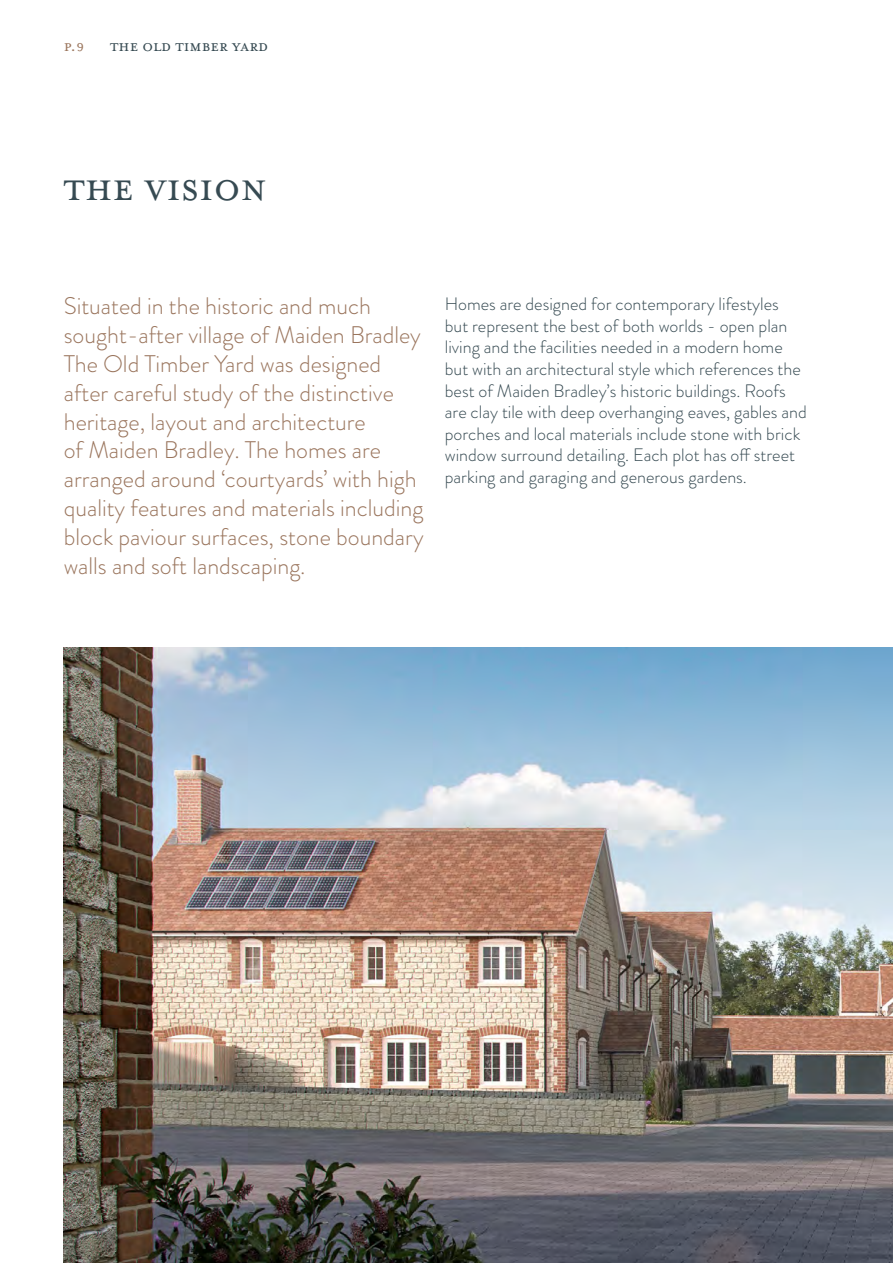
<style>
.page{position:relative;width:893px;height:1263px;background:#fff}
.page>*{position:absolute;margin:0;border:0;box-sizing:border-box;transform-origin:0 0}
.t1{font:45px "Mrs Eaves All Small Caps OT";color:#364a52}
.t2{font:300 24px/28.8px "Brandon Grotesque";color:#9a755d}
.t3{font:300 18px/21.6px "Brandon Grotesque";color:#364a52}
.t4{font:18px "Mrs Eaves All Small Caps OT";color:#364a52}
.t5{font:18px "Mrs Eaves All Small Caps OT";color:#9b765d}
</style>
<div class="page">
<img style="left:64px;top:647px;width:829px;height:616px">
<p class="t5" style="left:64px;top:39px;width:22px">P.9</p>
<p class="t4" style="left:110px;top:39px;width:159px">THE OLD TIMBER YARD</p>
<p class="t1" style="left:64px;top:169px;width:205px">THE VISION</p>
<p class="t2" style="left:64px;top:292px;width:362px">Situated in the historic and much sought-after village of Maiden Bradley The Old Timber Yard was designed after careful study of the distinctive heritage, layout and architecture<br>of Maiden Bradley. The homes are arranged around ‘courtyards’ with high quality features and materials including block paviour surfaces, stone boundary walls and soft landscaping.</p>
<p class="t3" style="left:445px;top:293px;width:363px">Homes are designed for contemporary lifestyles<br>but represent the best of both worlds - open plan living and the facilities needed in a modern home but with an architectural style which references the best of Maiden Bradley’s historic buildings. Roofs are clay tile with deep overhanging eaves, gables and porches and local materials include stone with brick window surround detailing. Each plot has off street parking and garaging and generous gardens.</p>
</div>
